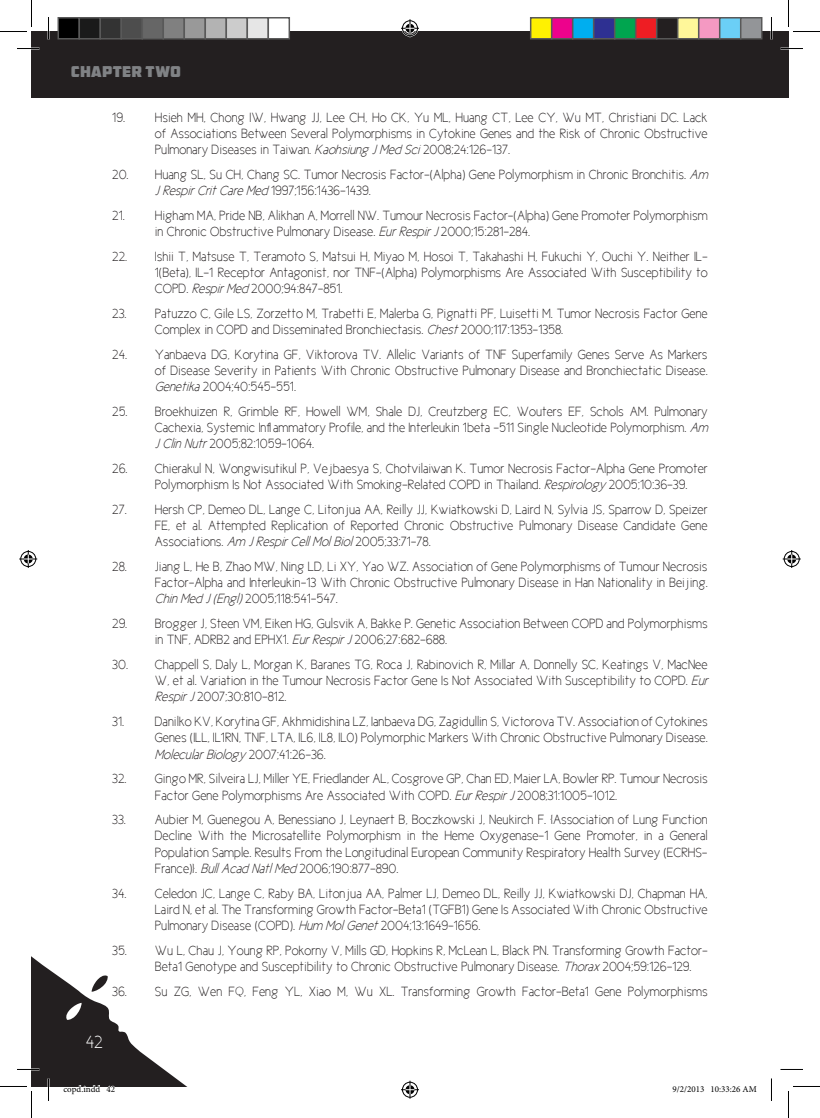
<style>
.page{position:relative;width:820px;height:1118px;background:#fff}
.page>*{position:absolute;margin:0;border:0;box-sizing:border-box;transform-origin:0 0}
.t1{font:18px "New Cicle Fina";color:#fff}
.t2{font:15px "AMCAP Eternal";color:#808285}
.t3{font:13.5px/16.2px "New Cicle Fina";color:#231f20;text-align:justify}
.t4{font:9px "Minion Pro";color:#000}
.s1{font-style:italic}
</style>
<div class="page">
<div style="left:32px;top:32px;width:756px;height:65px;background:#231f20"></div>
<hr style="left:770px;top:17px;width:2px;height:23px;background:#fff">
<svg style="left:17px;top:48px;width:23px;height:1px"></svg>
<svg style="left:780px;top:48px;width:23px;height:1px"></svg>
<svg style="left:780px;top:1069px;width:23px;height:1px"></svg>
<svg style="left:48px;top:17px;width:1px;height:23px"></svg>
<svg style="left:771px;top:17px;width:1px;height:23px"></svg>
<svg style="left:771px;top:1078px;width:1px;height:22px"></svg>
<svg style="left:0;top:0;width:32px;height:32px"></svg>
<svg style="left:788px;top:0;width:32px;height:32px"></svg>
<svg style="left:788px;top:1086px;width:32px;height:31px"></svg>
<svg style="left:401px;top:19px;width:18px;height:18px"></svg>
<svg style="left:401px;top:1080px;width:18px;height:18px"></svg>
<svg style="left:19px;top:550px;width:18px;height:18px"></svg>
<svg style="left:783px;top:550px;width:18px;height:18px"></svg>
<div style="left:58px;top:18px;width:21px;height:21px;background:#000"></div>
<div style="left:58px;top:17px;width:22px;height:23px;border:2px solid #595959"></div>
<div style="left:79px;top:18px;width:21px;height:21px;background:#1a1a1a"></div>
<div style="left:79px;top:17px;width:22px;height:23px;border:2px solid #595959"></div>
<div style="left:100px;top:18px;width:21px;height:21px;background:#333"></div>
<div style="left:100px;top:17px;width:22px;height:23px;border:2px solid #595959"></div>
<div style="left:121px;top:18px;width:21px;height:21px;background:#4d4d4d"></div>
<div style="left:121px;top:17px;width:22px;height:23px;border:2px solid #595959"></div>
<div style="left:142px;top:18px;width:21px;height:21px;background:#666"></div>
<div style="left:142px;top:17px;width:22px;height:23px;border:2px solid #595959"></div>
<div style="left:163px;top:18px;width:21px;height:21px;background:#808080"></div>
<div style="left:163px;top:17px;width:22px;height:23px;border:2px solid #595959"></div>
<div style="left:184px;top:18px;width:21px;height:21px;background:#999"></div>
<div style="left:184px;top:17px;width:22px;height:23px;border:2px solid #595959"></div>
<div style="left:205px;top:18px;width:21px;height:21px;background:#b3b3b3"></div>
<div style="left:205px;top:17px;width:22px;height:23px;border:2px solid #595959"></div>
<div style="left:226px;top:18px;width:21px;height:21px;background:#ccc"></div>
<div style="left:226px;top:17px;width:22px;height:23px;border:2px solid #595959"></div>
<div style="left:247px;top:18px;width:21px;height:21px;background:#e6e6e6"></div>
<div style="left:247px;top:17px;width:22px;height:23px;border:2px solid #595959"></div>
<div style="left:268px;top:18px;width:21px;height:21px;background:#fff"></div>
<div style="left:268px;top:17px;width:22px;height:23px;border:2px solid #595959"></div>
<div style="left:531px;top:18px;width:21px;height:21px;background:#fff101"></div>
<div style="left:530px;top:17px;width:22px;height:23px;border:2px solid #595959"></div>
<div style="left:552px;top:18px;width:21px;height:21px;background:#ed028c"></div>
<div style="left:551px;top:17px;width:22px;height:23px;border:2px solid #595959"></div>
<div style="left:573px;top:18px;width:21px;height:21px;background:#00aeef"></div>
<div style="left:572px;top:17px;width:22px;height:23px;border:2px solid #595959"></div>
<div style="left:594px;top:18px;width:21px;height:21px;background:#2e3092"></div>
<div style="left:593px;top:17px;width:22px;height:23px;border:2px solid #595959"></div>
<div style="left:615px;top:18px;width:21px;height:21px;background:#00a54f"></div>
<div style="left:614px;top:17px;width:22px;height:23px;border:2px solid #595959"></div>
<div style="left:636px;top:18px;width:21px;height:21px;background:#ee1d23"></div>
<div style="left:635px;top:17px;width:22px;height:23px;border:2px solid #595959"></div>
<div style="left:657px;top:18px;width:21px;height:21px;background:#231f20"></div>
<div style="left:656px;top:17px;width:22px;height:23px;border:2px solid #595959"></div>
<div style="left:678px;top:18px;width:21px;height:21px;background:#fff79a"></div>
<div style="left:677px;top:17px;width:22px;height:23px;border:2px solid #595959"></div>
<div style="left:699px;top:18px;width:21px;height:21px;background:#f499c2"></div>
<div style="left:698px;top:17px;width:22px;height:23px;border:2px solid #595959"></div>
<div style="left:720px;top:18px;width:21px;height:21px;background:#6bcff6"></div>
<div style="left:719px;top:17px;width:22px;height:23px;border:2px solid #595959"></div>
<div style="left:741px;top:18px;width:21px;height:21px;background:#939598"></div>
<div style="left:740px;top:17px;width:22px;height:23px;border:2px solid #595959"></div>
<svg style="left:0;top:956px;width:188px;height:161px"></svg>
<p class="t2" style="left:71px;top:62px;width:112px">CHAPTER TWO</p>
<p class="t3" style="left:155px;top:109px;width:554px;text-indent:-43px">19. Hsieh MH, Chong IW, Hwang JJ, Lee CH, Ho CK, Yu ML, Huang CT, Lee CY, Wu MT, Christiani DC. Lack of Associations Between Several Polymorphisms in Cytokine Genes and the Risk of Chronic Obstructive Pulmonary Diseases in Taiwan. <span class="s1">Kaohsiung J Med Sci</span> 2008;24:126-137.</p>
<p class="t3" style="left:155px;top:166px;width:554px;text-indent:-43px">20. Huang SL, Su CH, Chang SC. Tumor Necrosis Factor-(Alpha) Gene Polymorphism in Chronic Bronchitis. <span class="s1">Am<br>J Respir Crit Care Med</span> 1997;156:1436-1439.</p>
<p class="t3" style="left:155px;top:207px;width:554px;text-indent:-43px">21. Higham MA, Pride NB, Alikhan A, Morrell NW. Tumour Necrosis Factor-(Alpha) Gene Promoter Polymorphism in Chronic Obstructive Pulmonary Disease. <span class="s1">Eur Respir J</span> 2000;15:281-284.</p>
<p class="t3" style="left:155px;top:248px;width:554px;text-indent:-43px">22. Ishii T, Matsuse T, Teramoto S, Matsui H, Miyao M, Hosoi T, Takahashi H, Fukuchi Y, Ouchi Y. Neither IL-1(Beta), IL-1 Receptor Antagonist, nor TNF-(Alpha) Polymorphisms Are Associated With Susceptibility to COPD. <span class="s1">Respir Med</span> 2000;94:847-851.</p>
<p class="t3" style="left:155px;top:305px;width:554px;text-indent:-43px">23. Patuzzo C, Gile LS, Zorzetto M, Trabetti E, Malerba G, Pignatti PF, Luisetti M. Tumor Necrosis Factor Gene<br>Complex in COPD and Disseminated Bronchiectasis. <span class="s1">Chest</span> 2000;117:1353-1358.</p>
<p class="t3" style="left:155px;top:346px;width:554px;text-indent:-43px">24. Yanbaeva DG, Korytina GF, Viktorova TV. Allelic Variants of TNF Superfamily Genes Serve As Markers of Disease Severity in Patients With Chronic Obstructive Pulmonary Disease and Bronchiectatic Disease.<br><span class="s1">Genetika</span> 2004;40:545-551.</p>
<p class="t3" style="left:155px;top:403px;width:554px;text-indent:-43px">25. Broekhuizen R, Grimble RF, Howell WM, Shale DJ, Creutzberg EC, Wouters EF, Schols AM. Pulmonary Cachexia, Systemic Inflammatory Profile, and the Interleukin 1beta -511 Single Nucleotide Polymorphism. <span class="s1">Am J Clin Nutr</span> 2005;82:1059-1064.</p>
<p class="t3" style="left:155px;top:460px;width:554px;text-indent:-43px">26. Chierakul N, Wongwisutikul P, Vejbaesya S, Chotvilaiwan K. Tumor Necrosis Factor-Alpha Gene Promoter<br>Polymorphism Is Not Associated With Smoking-Related COPD in Thailand. <span class="s1">Respirology</span> 2005;10:36-39.</p>
<p class="t3" style="left:155px;top:501px;width:554px;text-indent:-43px">27. Hersh CP, Demeo DL, Lange C, Litonjua AA, Reilly JJ, Kwiatkowski D, Laird N, Sylvia JS, Sparrow D, Speizer FE, et al. Attempted Replication of Reported Chronic Obstructive Pulmonary Disease Candidate Gene Associations. <span class="s1">Am J Respir Cell Mol Biol</span> 2005;33:71-78.</p>
<p class="t3" style="left:155px;top:558px;width:554px;text-indent:-43px">28. Jiang L, He B, Zhao MW, Ning LD, Li XY, Yao WZ. Association of Gene Polymorphisms of Tumour Necrosis Factor-Alpha and Interleukin-13 With Chronic Obstructive Pulmonary Disease in Han Nationality in Beijing.<br><span class="s1">Chin Med J (Engl)</span> 2005;118:541-547.</p>
<p class="t3" style="left:155px;top:615px;width:554px;text-indent:-43px">29. Brogger J, Steen VM, Eiken HG, Gulsvik A, Bakke P. Genetic Association Between COPD and Polymorphisms in TNF, ADRB2 and EPHX1. <span class="s1">Eur Respir J</span> 2006;27:682-688.</p>
<p class="t3" style="left:155px;top:656px;width:554px;text-indent:-43px">30. Chappell S, Daly L, Morgan K, Baranes TG, Roca J, Rabinovich R, Millar A, Donnelly SC, Keatings V, MacNee W, et al. Variation in the Tumour Necrosis Factor Gene Is Not Associated With Susceptibility to COPD. <span class="s1">Eur Respir J</span> 2007;30:810-812.</p>
<p class="t3" style="left:155px;top:713px;width:554px;text-indent:-43px">31. Danilko KV, Korytina GF, Akhmidishina LZ, Ianbaeva DG, Zagidullin S, Victorova TV. Association of Cytokines Genes (ILL, IL1RN, TNF, LTA, IL6, IL8, IL0) Polymorphic Markers With Chronic Obstructive Pulmonary Disease.<br><span class="s1">Molecular Biology</span> 2007;41:26-36.</p>
<p class="t3" style="left:155px;top:770px;width:554px;text-indent:-43px">32. Gingo MR, Silveira LJ, Miller YE, Friedlander AL, Cosgrove GP, Chan ED, Maier LA, Bowler RP. Tumour Necrosis<br>Factor Gene Polymorphisms Are Associated With COPD. <span class="s1">Eur Respir J</span> 2008;31:1005-1012.</p>
<p class="t3" style="left:155px;top:811px;width:554px;text-indent:-43px">33. Aubier M, Guenegou A, Benessiano J, Leynaert B, Boczkowski J, Neukirch F. [Association of Lung Function Decline With the Microsatellite Polymorphism in the Heme Oxygenase-1 Gene Promoter, in a General Population Sample. Results From the Longitudinal European Community Respiratory Health Survey (ECRHS-France)]. <span class="s1">Bull Acad Natl Med</span> 2006;190:877-890.</p>
<p class="t3" style="left:155px;top:885px;width:554px;text-indent:-43px">34. Celedon JC, Lange C, Raby BA, Litonjua AA, Palmer LJ, Demeo DL, Reilly JJ, Kwiatkowski DJ, Chapman HA, Laird N, et al. The Transforming Growth Factor-Beta1 (TGFB1) Gene Is Associated With Chronic Obstructive Pulmonary Disease (COPD). <span class="s1">Hum Mol Genet</span> 2004;13:1649-1656.</p>
<p class="t3" style="left:155px;top:942px;width:554px;text-indent:-43px">35. Wu L, Chau J, Young RP, Pokorny V, Mills GD, Hopkins R, McLean L, Black PN. Transforming Growth Factor-<br>Beta1 Genotype and Susceptibility to Chronic Obstructive Pulmonary Disease. <span class="s1">Thorax</span> 2004;59:126-129.</p>
<p class="t3" style="left:112px;top:983px;width:597px">36. Su ZG, Wen FQ, Feng YL, Xiao M, Wu XL. Transforming Growth Factor-Beta1 Gene Polymorphisms</p>
<h1 class="t1" style="left:86px;top:1032px;width:19px">42</h1>
<p class="t4" style="left:64px;top:1083px;width:53px">copd.indd 42</p>
<p class="t4" style="left:672px;top:1083px;width:86px">9/2/2013 10:33:26 AM</p>
</div>
